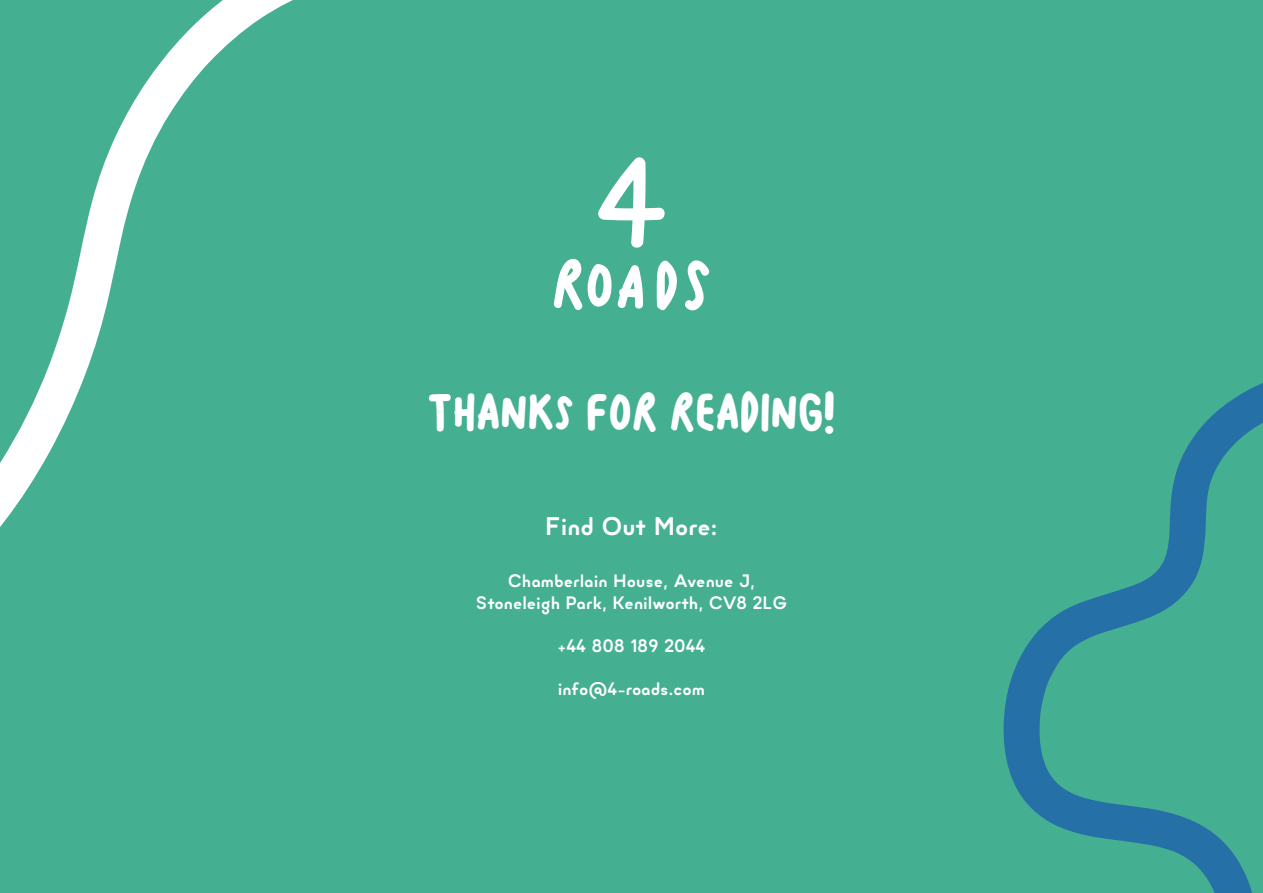
<style>
.page{position:relative;width:1263px;height:893px;background:#45af91}
.page>*{position:absolute;margin:0;border:0;box-sizing:border-box;transform-origin:0 0}
.t1{font:46.5px "Pathways Script";color:#fff}
.t2{font:700 25.5px "Minimo";color:#fff}
.t3{font:700 18px/21.6px "Minimo";color:#fff;text-align:center}
</style>
<div class="page">
<svg style="left:0;top:0;width:293px;height:527px"></svg>
<svg style="left:1003px;top:383px;width:260px;height:510px"></svg>
<svg style="left:553px;top:258px;width:90px;height:52px"></svg>
<svg style="left:656px;top:260px;width:54px;height:51px"></svg>
<svg style="left:598px;top:157px;width:67px;height:91px"></svg>
<h1 class="t1" style="left:427px;top:387px;width:409px">THANKS FOR READING!</h1>
<h2 class="t2" style="left:545px;top:509px;width:174px">Find Out More:</h2>
<p class="t3" style="left:476px;top:570px;width:313px">Chamberlain House, Avenue J,<br>Stoneleigh Park, Kenilworth, CV8 2LG</p>
<p class="t3" style="left:558px;top:635px;width:149px">+44 808 189 2044</p>
<p class="t3" style="left:558px;top:678px;width:149px">info@4-roads.com</p>
</div>
